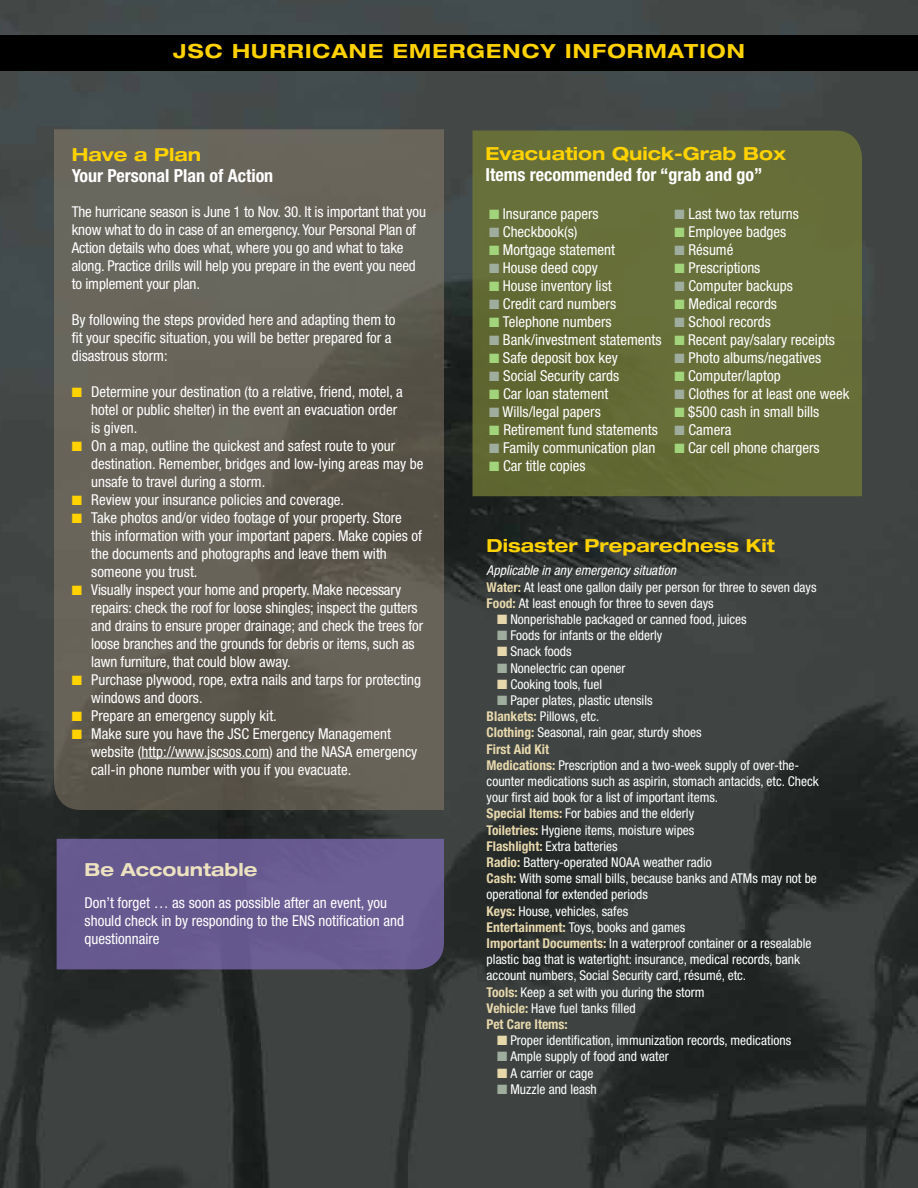
<style>
.page{position:relative;width:918px;height:1188px;background:#fff}
.page>*{position:absolute;margin:0;border:0;box-sizing:border-box;transform-origin:0 0}
.t1{font:700 expanded 19.5px "Helvetica Neue LT Std";letter-spacing:.06em;color:#ffd200}
.t2{font:700 expanded 18px "Helvetica Neue LT Std";color:#ffd200}
.t3{font:700 condensed 18px "Helvetica Neue LT Std";color:#fff}
.t4{font:700 expanded 18px "Helvetica Neue LT Std";color:#ede2c0}
.t5{font:condensed 15px/18px "Helvetica Neue LT Std";color:#fff}
.t6{font:condensed 13.5px/16.2px "Helvetica Neue LT Std";color:#fff}
.s1{color:#ffd200}
.s2{color:#9fad9e}
.s3{color:#a2d47b}
.s4{font-style:italic}
.s5{font-weight:700;color:#e7d8ac}
.s6{color:#e7d8ac}
</style>
<div class="page">
<img style="left:0;top:0;width:918px;height:1188px">
<div style="left:0;top:35px;width:918px;height:36px;background:#000"></div>
<div style="left:473px;top:130px;width:389px;height:366px;background:#676e38"></div>
<svg style="left:54px;top:129px;width:390px;height:681px;fill:#686359"></svg>
<hr style="left:141px;top:758px;width:128px;height:1px;background:#fff">
<div style="left:57px;top:839px;width:387px;height:130px;background:#675990"></div>
<h1 class="t1" style="left:173px;top:39px;width:573px">JSC HURRICANE EMERGENCY INFORMATION</h1>
<p class="t2" style="left:72px;top:143px;width:131px">Have a Plan</p>
<p class="t3" style="left:72px;top:165px;width:203px">Your Personal Plan of Action</p>
<p class="t5" style="left:72px;top:202px;width:356px">The hurricane season is June 1 to Nov. 30. It is important that you know what to do in case of an emergency. Your Personal Plan of Action details who does what, where you go and what to take along. Practice drills will help you prepare in the event you need to implement your plan.</p>
<p class="t5" style="left:72px;top:310px;width:325px">By following the steps provided here and adapting them to fit your specific situation, you will be better prepared for a disastrous storm:</p>
<p class="t5" style="left:91px;top:382px;width:313px;text-indent:-20px"><span class="s1">■</span> Determine your destination (to a relative, friend, motel, a hotel or public shelter) in the event an evacuation order is given.</p>
<p class="t5" style="left:91px;top:436px;width:334px;text-indent:-20px"><span class="s1">■</span> On a map, outline the quickest and safest route to your destination. Remember, bridges and low-lying areas may be unsafe to travel during a storm.</p>
<p class="t5" style="left:72px;top:490px;width:274px"><span class="s1">■</span> Review your insurance policies and coverage.</p>
<p class="t5" style="left:91px;top:508px;width:332px;text-indent:-20px"><span class="s1">■</span> Take photos and/or video footage of your property. Store this information with your important papers. Make copies of the documents and photographs and leave them with someone you trust.</p>
<p class="t5" style="left:91px;top:580px;width:333px;text-indent:-20px"><span class="s1">■</span> Visually inspect your home and property. Make necessary repairs: check the roof for loose shingles; inspect the gutters and drains to ensure proper drainage; and check the trees for loose branches and the grounds for debris or items, such as lawn furniture, that could blow away.</p>
<p class="t5" style="left:91px;top:670px;width:331px;text-indent:-20px"><span class="s1">■</span> Purchase plywood, rope, extra nails and tarps for protecting windows and doors.</p>
<p class="t5" style="left:72px;top:706px;width:207px"><span class="s1">■</span> Prepare an emergency supply kit.</p>
<p class="t5" style="left:91px;top:724px;width:328px;text-indent:-20px"><span class="s1">■</span> Make sure you have the JSC Emergency Management website (http://www.jscsos.com) and the NASA emergency call-in phone number with you if you evacuate.</p>
<p class="t4" style="left:85px;top:858px;width:174px">Be Accountable</p>
<p class="t5" style="left:85px;top:893px;width:321px">Don’t forget … as soon as possible after an event, you should check in by responding to the ENS notification and questionnaire</p>
<p class="t2" style="left:486px;top:142px;width:302px">Evacuation Quick-Grab Box</p>
<p class="t3" style="left:486px;top:164px;width:278px">Items recommended for “grab and go”</p>
<p class="t5" style="left:675px;top:205px;width:126px"><span class="s2">■</span> Last two tax returns</p>
<p class="t5" style="left:675px;top:223px;width:113px"><span class="s3">■</span> Employee badges</p>
<p class="t5" style="left:675px;top:241px;width:60px"><span class="s2">■</span> Résumé</p>
<p class="t5" style="left:675px;top:259px;width:87px"><span class="s3">■</span> Prescriptions</p>
<p class="t5" style="left:675px;top:277px;width:120px"><span class="s2">■</span> Computer backups</p>
<p class="t5" style="left:675px;top:295px;width:104px"><span class="s3">■</span> Medical records</p>
<p class="t5" style="left:675px;top:313px;width:98px"><span class="s2">■</span> School records</p>
<p class="t5" style="left:675px;top:331px;width:162px"><span class="s3">■</span> Recent pay/salary receipts</p>
<p class="t5" style="left:675px;top:349px;width:148px"><span class="s2">■</span> Photo albums/negatives</p>
<p class="t5" style="left:675px;top:367px;width:108px"><span class="s3">■</span> Computer/laptop</p>
<p class="t5" style="left:675px;top:385px;width:176px"><span class="s2">■</span> Clothes for at least one week</p>
<p class="t5" style="left:675px;top:403px;width:146px"><span class="s3">■</span> $500 cash in small bills</p>
<p class="t5" style="left:675px;top:421px;width:58px"><span class="s2">■</span> Camera</p>
<p class="t5" style="left:675px;top:439px;width:147px"><span class="s3">■</span> Car cell phone chargers</p>
<p class="t5" style="left:489px;top:204px;width:111px"><span class="s3">■</span> Insurance papers</p>
<p class="t5" style="left:489px;top:222px;width:90px"><span class="s2">■</span> Checkbook(s)</p>
<p class="t5" style="left:489px;top:240px;width:127px"><span class="s3">■</span> Mortgage statement</p>
<p class="t5" style="left:489px;top:258px;width:110px"><span class="s2">■</span> House deed copy</p>
<p class="t5" style="left:489px;top:276px;width:124px"><span class="s3">■</span> House inventory list</p>
<p class="t5" style="left:489px;top:294px;width:128px"><span class="s2">■</span> Credit card numbers</p>
<p class="t5" style="left:489px;top:312px;width:124px"><span class="s3">■</span> Telephone numbers</p>
<p class="t5" style="left:489px;top:330px;width:174px"><span class="s2">■</span> Bank/investment statements</p>
<p class="t5" style="left:489px;top:348px;width:130px"><span class="s3">■</span> Safe deposit box key</p>
<p class="t5" style="left:489px;top:366px;width:131px"><span class="s2">■</span> Social Security cards</p>
<p class="t5" style="left:489px;top:384px;width:120px"><span class="s3">■</span> Car loan statement</p>
<p class="t5" style="left:489px;top:402px;width:113px"><span class="s2">■</span> Wills/legal papers</p>
<p class="t5" style="left:489px;top:420px;width:170px"><span class="s3">■</span> Retirement fund statements</p>
<p class="t5" style="left:489px;top:438px;width:168px"><span class="s2">■</span> Family communication plan</p>
<p class="t5" style="left:489px;top:456px;width:98px"><span class="s3">■</span> Car title copies</p>
<p class="t2" style="left:487px;top:535px;width:290px">Disaster Preparedness Kit</p>
<p class="t6" style="left:487px;top:562px;width:331px"><span class="s4">Applicable in any emergency situation<br></span><span class="s5">Water:</span> At least one gallon daily per person for three to seven days<br><span class="s5">Food:</span> At least enough for three to seven days</p>
<p class="t6" style="left:497px;top:611px;width:251px"><span class="s6">■</span> Nonperishable packaged or canned food, juices</p>
<p class="t6" style="left:497px;top:627px;width:167px"><span class="s2">■</span> Foods for infants or the elderly</p>
<p class="t6" style="left:497px;top:643px;width:76px"><span class="s6">■</span> Snack foods</p>
<p class="t6" style="left:497px;top:660px;width:130px"><span class="s2">■</span> Nonelectric can opener</p>
<p class="t6" style="left:497px;top:676px;width:106px"><span class="s6">■</span> Cooking tools, fuel</p>
<p class="t6" style="left:487px;top:692px;width:334px;text-indent:11px"><span class="s2">■</span> Paper plates, plastic utensils<br><span class="s5">Blankets:</span> Pillows, etc.<br><span class="s5">Clothing:</span> Seasonal, rain gear, sturdy shoes<br><span class="s5">First Aid Kit<br>Medications:</span> Prescription and a two-week supply of over-the&shy;counter medications such as aspirin, stomach antacids, etc. Check your first aid book for a list of important items.<br><span class="s5">Special Items:</span> For babies and the elderly<br><span class="s5">Toiletries:</span> Hygiene items, moisture wipes<br><span class="s5">Flashlight:</span> Extra batteries<br><span class="s5">Radio:</span> Battery-operated NOAA weather radio<br><span class="s5">Cash:</span> With some small bills, because banks and ATMs may not be operational for extended periods<br><span class="s5">Keys:</span> House, vehicles, safes<br><span class="s5">Entertainment:</span> Toys, books and games<br><span class="s5">Important Documents:</span> In a waterproof container or a resealable plastic bag that is watertight: insurance, medical records, bank account numbers, Social Security card, résumé, etc.<br><span class="s5">Tools:</span> Keep a set with you during the storm<br><span class="s5">Vehicle:</span> Have fuel tanks filled<br><span class="s5">Pet Care Items:</span></p>
<p class="t6" style="left:497px;top:1032px;width:296px"><span class="s6">■</span> Proper identification, immunization records, medications</p>
<p class="t6" style="left:497px;top:1048px;width:173px"><span class="s2">■</span> Ample supply of food and water</p>
<p class="t6" style="left:497px;top:1065px;width:98px"><span class="s6">■</span> A carrier or cage</p>
<p class="t6" style="left:497px;top:1081px;width:101px"><span class="s2">■</span> Muzzle and leash</p>
</div>
